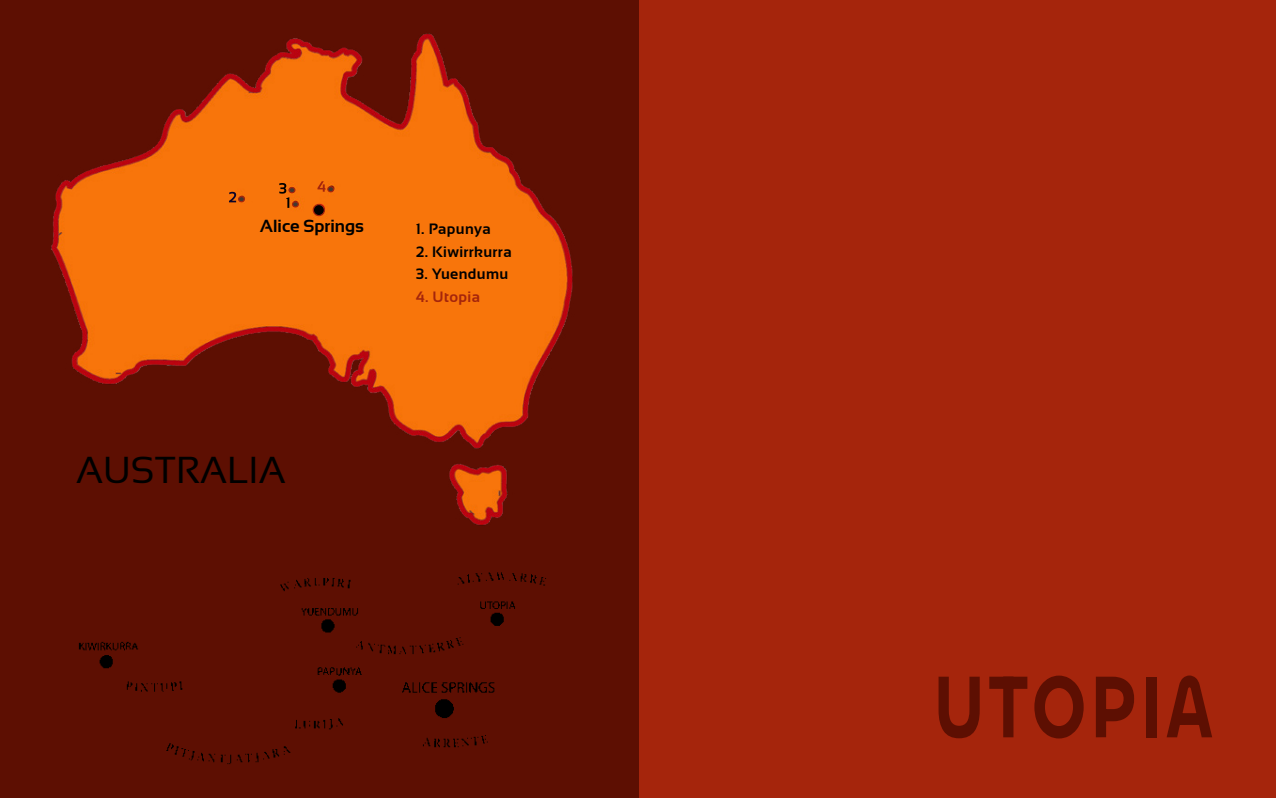
<style>
.page{position:relative;width:1276px;height:798px;background:#fff}
.page>*{position:absolute;margin:0;border:0;box-sizing:border-box;transform-origin:0 0}
.t1{font:700 90px "Chillax Variable";letter-spacing:.05em;color:#5d0f02;scale:.78 1}
.t2{font:37.5px "Sansation";color:#000}
.t3{font:700 17.5px "Sansation";color:#000}
.t4{font:700 15px "Sansation";letter-spacing:.025em;color:#000}
.t5{font:700 15px "Sansation";letter-spacing:.025em;color:#a5250c}
</style>
<div class="page">
<div style="left:624px;top:0;width:652px;height:797px;background:#a5250c"></div>
<div style="left:0;top:0;width:638px;height:797px;background:#5d0f02"></div>
<img style="left:79px;top:572px;width:467px;height:192px">
<img style="left:51px;top:33px;width:522px;height:492px">
<div style="left:313px;top:204px;width:11px;height:11px;background:#000;border-radius:50%"></div>
<div style="left:313px;top:204px;width:12px;height:12px;border:1px solid #a5250c;border-radius:50%"></div>
<svg style="left:229px;top:192px;width:15px;height:10px"></svg>
<div style="left:238px;top:196px;width:7px;height:6px;border:1px solid #a5250c;border-radius:50%"></div>
<svg style="left:279px;top:183px;width:19px;height:25px"></svg>
<div style="left:292px;top:201px;width:7px;height:6px;border:1px solid #a5250c;border-radius:50%"></div>
<svg style="left:317px;top:181px;width:17px;height:11px"></svg>
<div style="left:327px;top:186px;width:7px;height:6px;border:1px solid #a5250c;border-radius:50%"></div>
<p class="t3" style="left:260px;top:216px;width:106px">Alice Springs</p>
<p class="t4" style="left:416px;top:220px;width:77px">1. Papunya</p>
<p class="t4" style="left:416px;top:243px;width:97px">2. Kiwirrkurra</p>
<p class="t4" style="left:416px;top:265px;width:94px">3. Yuendumu</p>
<p class="t5" style="left:416px;top:288px;width:66px">4. Utopia</p>
<h2 class="t2" style="left:76px;top:448px;width:211px">AUSTRALIA</h2>
<h1 class="t1" style="left:933px;top:648px;width:361px">UTOPIA</h1>
</div>
